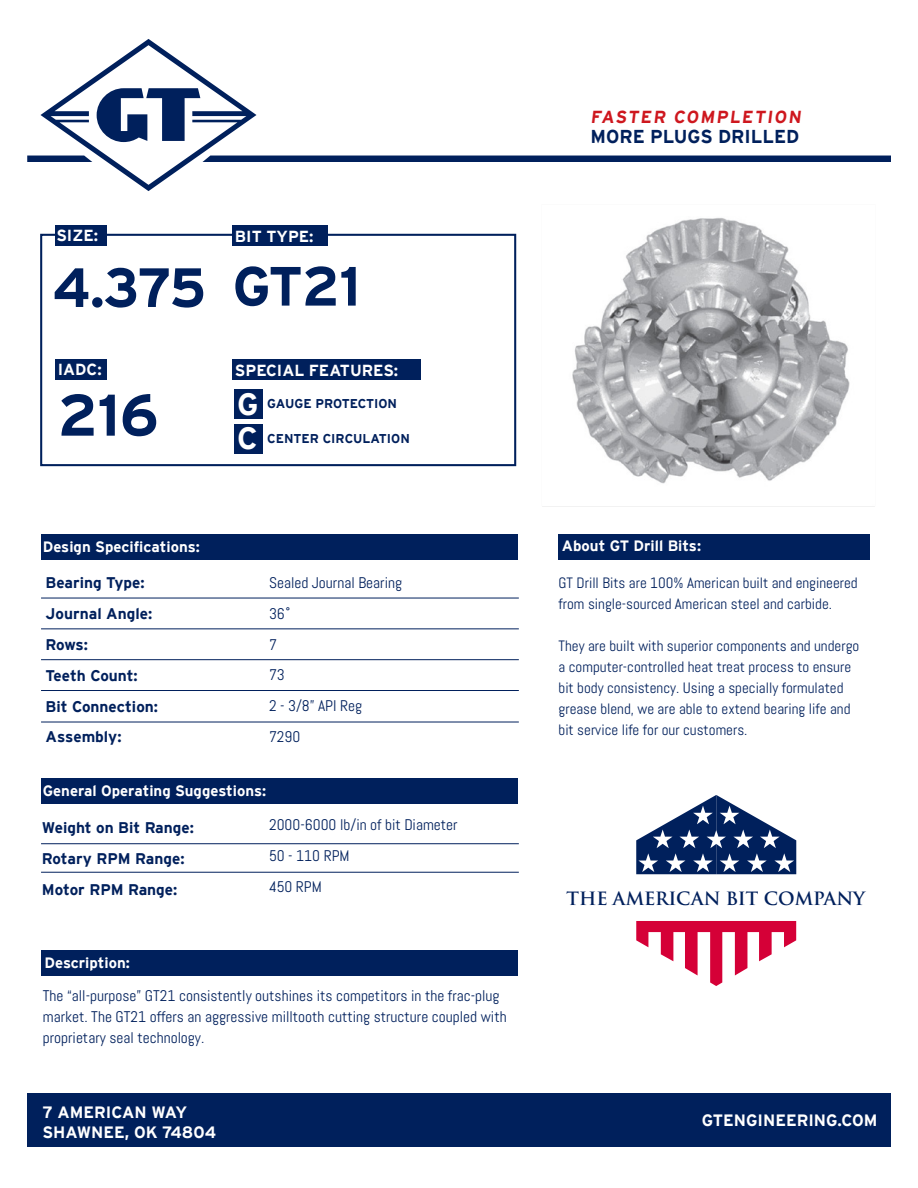
<style>
.page{position:relative;width:918px;height:1188px;background:#fff}
.page>*{position:absolute;margin:0;border:0;box-sizing:border-box;transform-origin:0 0}
.t1{font:700 58.65px "Interstate";color:#00205c}
.t2{font:700 55.2px "Interstate";letter-spacing:-.035em;color:#00205c}
.t3{font:700 30.75px/34.5px "Interstate";color:#fff}
.t4{font:700 18.6px "Interstate";color:#00205c}
.t5{font:600 17.85px "Trajan Pro 3";letter-spacing:-.005em;color:#00205c}
.t6{font:700 17.4px "Interstate";color:#ce171e}
.t7{font:700 16.35px/19.6px "Interstate";color:#fff}
.t8{font:700 16.05px "Interstate";color:#fff}
.t9{font:15.45px/30.9px "Abel";color:#00205c}
.t10{font:700 15.45px/30.9px "Interstate";color:#00205c}
.t11{font:15px/21px "Abel";color:#00205c}
.t12{font:700 15px "Interstate";color:#fff}
.t13{font:700 12.75px "Interstate";color:#00205c}
</style>
<div class="page">
<div style="left:40px;top:234px;width:476px;height:232px;border:2px solid #00205c"></div>
<img style="left:542px;top:218px;width:333px;height:289px">
<div style="left:27px;top:1094px;width:864px;height:54px;background:#00205c"></div>
<hr style="left:41px;top:598px;width:478px;height:1px;background:#00205c">
<hr style="left:41px;top:843px;width:478px;height:1px;background:#00205c">
<hr style="left:41px;top:872px;width:478px;height:1px;background:#00205c">
<hr style="left:41px;top:628px;width:478px;height:1px;background:#00205c">
<hr style="left:41px;top:659px;width:478px;height:1px;background:#00205c">
<hr style="left:41px;top:690px;width:478px;height:1px;background:#00205c">
<hr style="left:41px;top:722px;width:478px;height:1px;background:#00205c">
<div style="left:41px;top:778px;width:477px;height:26px;background:#00205c"></div>
<div style="left:41px;top:534px;width:477px;height:25px;background:#00205c"></div>
<div style="left:55px;top:226px;width:51px;height:20px;background:#00205c"></div>
<div style="left:55px;top:360px;width:51px;height:20px;background:#00205c"></div>
<div style="left:232px;top:226px;width:95px;height:20px;background:#00205c"></div>
<div style="left:232px;top:360px;width:189px;height:20px;background:#00205c"></div>
<div style="left:41px;top:951px;width:477px;height:25px;background:#00205c"></div>
<div style="left:558px;top:534px;width:312px;height:25px;background:#00205c"></div>
<svg style="left:27px;top:39px;width:864px;height:152px"></svg>
<div style="left:234px;top:390px;width:28px;height:29px;background:#00205c"></div>
<div style="left:234px;top:424px;width:28px;height:29px;background:#00205c"></div>
<svg style="left:636px;top:921px;width:160px;height:65px"></svg>
<svg style="left:636px;top:795px;width:160px;height:79px"></svg>
<p class="t8" style="left:56px;top:226px;width:43px">SIZE:</p>
<p class="t8" style="left:235px;top:227px;width:80px">BIT TYPE:</p>
<h2 class="t2" style="left:52px;top:257px;width:310px">4.375 GT21</h2>
<p class="t8" style="left:58px;top:360px;width:45px">IADC:</p>
<p class="t8" style="left:235px;top:361px;width:165px">SPECIAL FEATURES:</p>
<h3 class="t3" style="left:237px;top:387px;width:23px">G<br>C</h3>
<h1 class="t1" style="left:58px;top:382px;width:102px">216</h1>
<p class="t13" style="left:267px;top:397px;width:132px">GAUGE PROTECTION</p>
<p class="t13" style="left:267px;top:431px;width:144px">CENTER CIRCULATION</p>
<p class="t12" style="left:43px;top:538px;width:159px">Design Specifications:</p>
<p class="t10" style="left:46px;top:567px;width:114px">Bearing Type:<br>Journal Angle:<br>Rows:<br>Teeth Count:<br>Bit Connection:<br>Assembly:</p>
<p class="t9" style="left:269px;top:567px;width:134px">Sealed Journal Bearing<br>36 ˚<br>7<br>73<br>2 - 3/8” API Reg<br>7290</p>
<p class="t12" style="left:43px;top:783px;width:225px">General Operating Suggestions:</p>
<p class="t10" style="left:42px;top:812px;width:154px">Weight on Bit Range:<br>Rotary RPM Range:<br>Motor RPM Range:</p>
<p class="t12" style="left:44px;top:955px;width:87px">Description:</p>
<p class="t9" style="left:269px;top:810px;width:190px">2000-6000 lb/in of bit Diameter<br>50 - 110 RPM<br>450 RPM</p>
<p class="t9" style="left:43px;top:985px;width:465px;line-height:21px">The “all-purpose” GT21 consistently outshines its competitors in the frac-plug market. The GT21 offers an aggressive milltooth cutting structure coupled with proprietary seal technology.</p>
<p class="t6" style="left:591px;top:107px;width:214px">FASTER COMPLETION</p>
<p class="t4" style="left:591px;top:126px;width:210px">MORE PLUGS DRILLED</p>
<p class="t12" style="left:562px;top:538px;width:141px">About GT Drill Bits:</p>
<p class="t11" style="left:559px;top:573px;width:301px">GT Drill Bits are 100% American built and engineered from single-sourced American steel and carbide.</p>
<p class="t11" style="left:559px;top:636px;width:302px">They are built with superior components and undergo a computer-controlled heat treat process to ensure bit body consistency. Using a specially formulated grease blend, we are able to extend bearing life and bit service life for our customers.</p>
<p class="t5" style="left:566px;top:885px;width:300px">THE AMERICAN BIT COMPANY</p>
<p class="t7" style="left:42px;top:1102px;width:175px">7 AMERICAN WAY<br>SHAWNEE, OK 74804</p>
<p class="t7" style="left:702px;top:1111px;width:177px">GTENGINEERING.COM</p>
</div>
